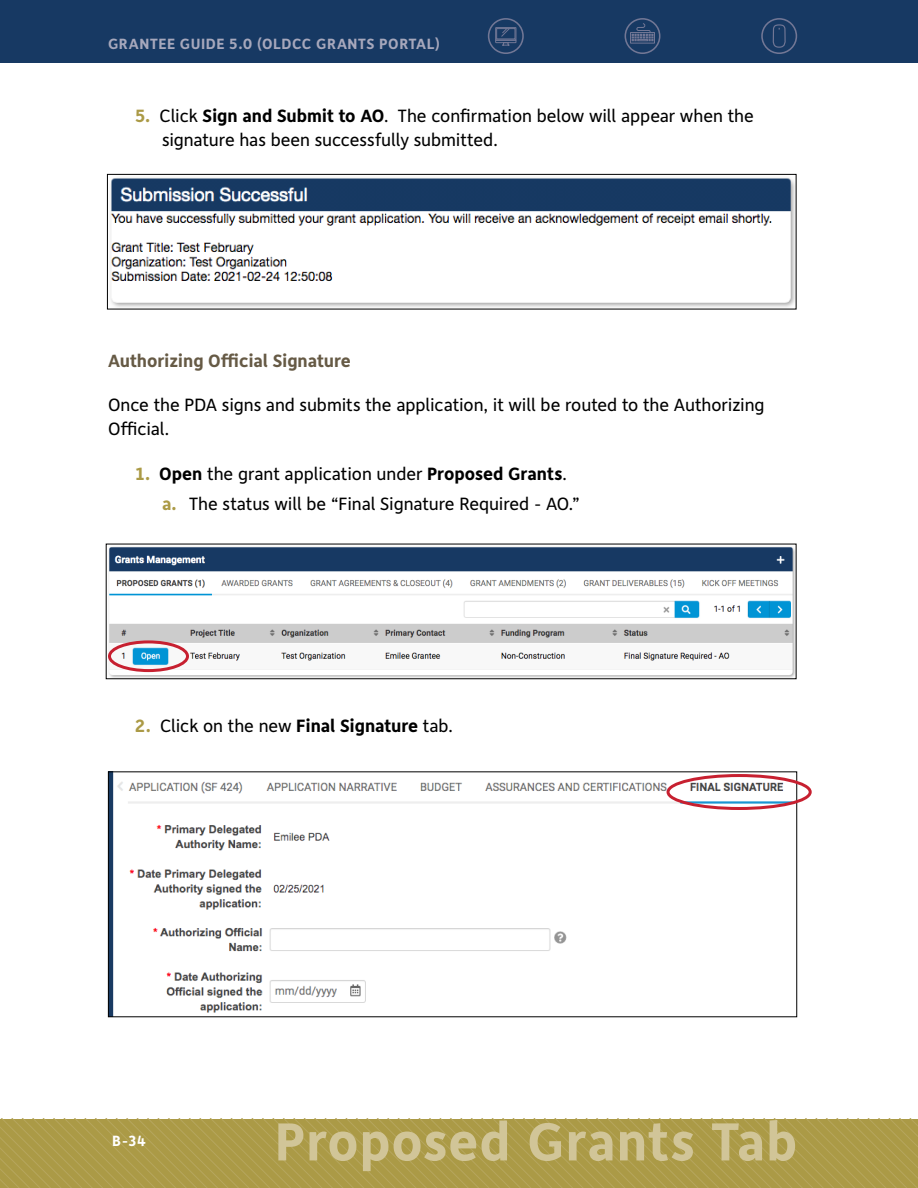
<style>
.page{position:relative;width:918px;height:1188px;background:#fff}
.page>*{position:absolute;margin:0;border:0;box-sizing:border-box;transform-origin:0 0}
.t1{font:700 54px "Depot";letter-spacing:.02em;color:#d1c598}
.t2{font:18px/24px "Depot";letter-spacing:-.005em;color:#000}
.t3{font:700 18px "Depot";letter-spacing:-.005em;color:#665a45}
.t4{font:700 15px "Depot";letter-spacing:.04em;color:#a7a8bc}
.t5{font:700 15px "Depot";color:#fff}
.s1{font-weight:700;color:#ab9a46}
.s2{font-weight:700}
</style>
<div class="page">
<svg style="left:0;top:1119px;width:918px;height:69px;background:#ac9b49"></svg>
<div style="left:0;top:0;width:918px;height:63px;background:#173963"></div>
<div style="left:488px;top:18px;width:36px;height:36px;border:2px solid #727795;border-radius:50%"></div>
<svg style="left:495px;top:27px;width:22px;height:19px"></svg>
<div style="left:625px;top:18px;width:35px;height:36px;border:2px solid #727795;border-radius:50%"></div>
<div style="left:630px;top:32px;width:25px;height:12px;border:1px solid #727795"></div>
<svg style="left:631px;top:23px;width:23px;height:19px"></svg>
<div style="left:761px;top:18px;width:36px;height:36px;border:2px solid #727795;border-radius:50%"></div>
<svg style="left:772px;top:24px;width:14px;height:24px"></svg>
<img style="left:110px;top:177px;width:684px;height:130px">
<div style="left:107px;top:174px;width:689px;height:135px;border:1px solid #000"></div>
<img style="left:108px;top:547px;width:686px;height:130px">
<img style="left:110px;top:773px;width:685px;height:242px">
<div style="left:108px;top:640px;width:81px;height:32px;border:3px solid #c72030;border-radius:50%"></div>
<div style="left:667px;top:774px;width:145px;height:36px;border:3px solid #c72030;border-radius:50%"></div>
<p class="t4" style="left:108px;top:34px;width:334px">GRANTEE GUIDE 5.0 (OLDCC GRANTS PORTAL)</p>
<p class="t2" style="left:162px;top:103px;width:593px;text-indent:-27px"><span class="s1">5.</span> Click <span class="s2">Sign and Submit to AO</span>. The confirmation below will appear when the signature has been successfully submitted.</p>
<p class="t3" style="left:108px;top:349px;width:244px">Authorizing Official Signature</p>
<p class="t2" style="left:108px;top:393px;width:658px">Once the PDA signs and submits the application, it will be routed to the Authorizing<br>Official.</p>
<p class="t2" style="left:162px;top:458px;width:419px;line-height:30.8px;text-indent:-27px"><span class="s1">1.</span> <span class="s2">Open</span> the grant application under <span class="s2">Proposed Grants</span>. <span class="s1">a.</span> The status will be “Final Signature Required - AO.”</p>
<p class="t2" style="left:135px;top:713px;width:317px"><span class="s1">2.</span> Click on the new <span class="s2">Final Signature</span> tab.</p>
<p class="t5" style="left:112px;top:1131px;width:35px">B-34</p>
<h1 class="t1" style="left:275px;top:1107px;width:524px">Proposed Grants Tab</h1>
</div>
